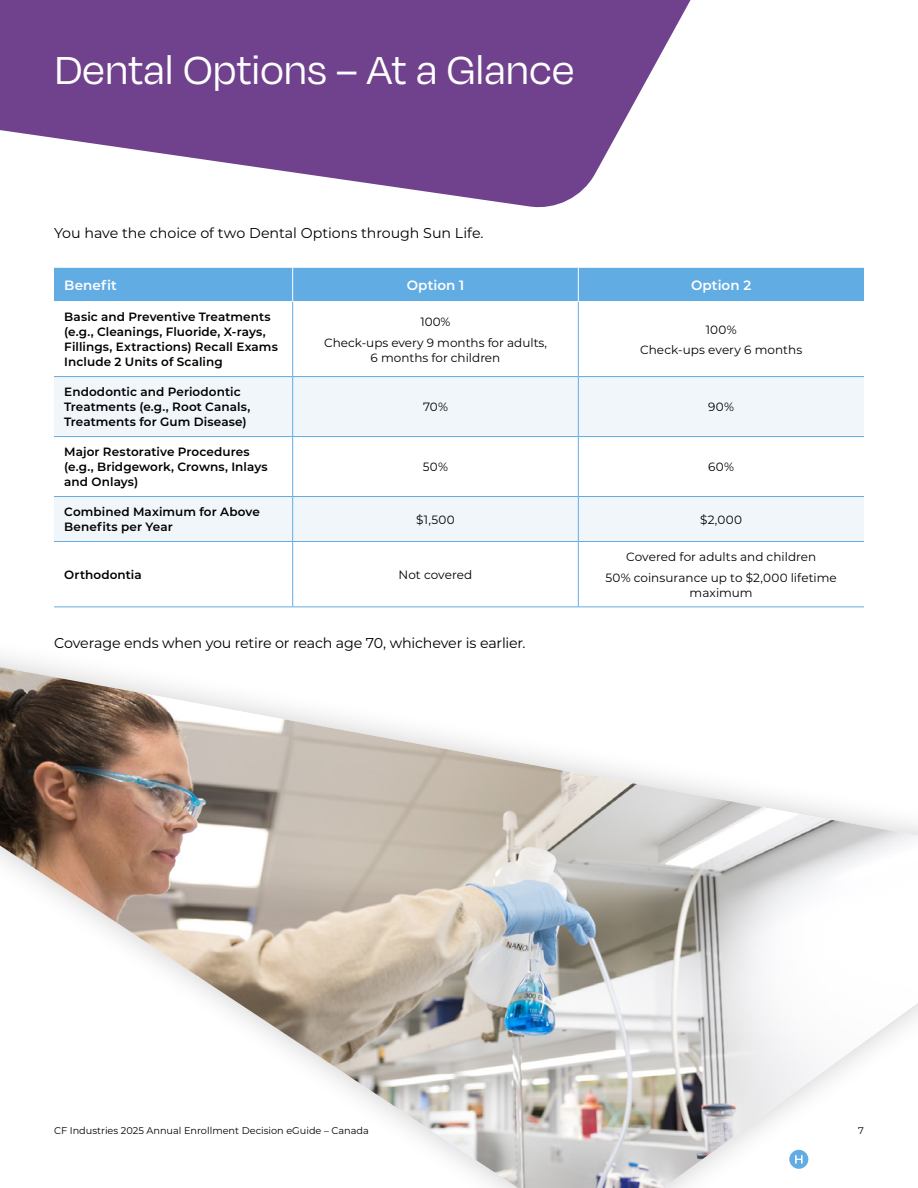
<style>
.page{position:relative;width:918px;height:1188px;background:#fff}
.page>*{position:absolute;margin:0;border:0;box-sizing:border-box;transform-origin:0 0}
.t1{font:45px "Degular";letter-spacing:-.01em;color:#fff}
.t2{font:14.25px "Montserrat";letter-spacing:-.01em;color:#000}
.t3{font:600 13.5px "Montserrat";letter-spacing:.005em;color:#fff}
.t4{font:600 12px/15px "Montserrat";letter-spacing:.01em;color:#000}
.t5{font:12px/20.4px "Montserrat";color:#000;text-align:center}
.t6{font:9.75px "Montserrat";color:#000}
</style>
<div class="page">
<svg style="left:0;top:0;width:691px;height:208px;fill:#70418c"></svg>
<div style="left:54px;top:268px;width:810px;height:33px;background:#62ace4"></div>
<svg style="left:54px;top:377px;width:810px;height:164px;fill:#f1f6fb"></svg>
<hr style="left:578px;top:268px;width:1px;height:33px;background:#fff">
<hr style="left:578px;top:302px;width:1px;height:74px;background:#62ace4">
<hr style="left:578px;top:377px;width:1px;height:59px;background:#62ace4">
<hr style="left:578px;top:437px;width:1px;height:59px;background:#62ace4">
<hr style="left:578px;top:497px;width:1px;height:44px;background:#62ace4">
<hr style="left:578px;top:542px;width:1px;height:64px;background:#62ace4">
<hr style="left:54px;top:376px;width:239px;height:1px;background:#62ace4">
<hr style="left:293px;top:376px;width:285px;height:1px;background:#62ace4">
<hr style="left:578px;top:376px;width:286px;height:1px;background:#62ace4">
<hr style="left:54px;top:496px;width:239px;height:1px;background:#62ace4">
<hr style="left:293px;top:496px;width:285px;height:1px;background:#62ace4">
<hr style="left:578px;top:496px;width:286px;height:1px;background:#62ace4">
<hr style="left:54px;top:606px;width:239px;height:1px;background:#62ace4">
<hr style="left:293px;top:606px;width:285px;height:1px;background:#62ace4">
<hr style="left:578px;top:606px;width:286px;height:1px;background:#62ace4">
<hr style="left:54px;top:436px;width:239px;height:1px;background:#62ace4">
<hr style="left:293px;top:436px;width:285px;height:1px;background:#62ace4">
<hr style="left:578px;top:436px;width:286px;height:1px;background:#62ace4">
<hr style="left:54px;top:541px;width:239px;height:1px;background:#62ace4">
<hr style="left:293px;top:541px;width:285px;height:1px;background:#62ace4">
<hr style="left:578px;top:541px;width:286px;height:1px;background:#62ace4">
<hr style="left:292px;top:268px;width:1px;height:33px;background:#fff">
<hr style="left:292px;top:302px;width:1px;height:74px;background:#62ace4">
<hr style="left:292px;top:377px;width:1px;height:59px;background:#62ace4">
<hr style="left:292px;top:437px;width:1px;height:59px;background:#62ace4">
<hr style="left:292px;top:497px;width:1px;height:44px;background:#62ace4">
<hr style="left:292px;top:542px;width:1px;height:64px;background:#62ace4">
<img style="left:0;top:667px;width:918px;height:521px">
<h1 class="t1" style="left:54px;top:43px;width:522px">Dental Options – At a Glance</h1>
<p class="t2" style="left:54px;top:223px;width:431px">You have the choice of two Dental Options through Sun Life.</p>
<p class="t3" style="left:64px;top:276px;width:54px">Benefit</p>
<p class="t3" style="left:407px;top:276px;width:59px">Option 1</p>
<p class="t3" style="left:691px;top:276px;width:62px">Option 2</p>
<p class="t4" style="left:64px;top:309px;width:215px">Basic and Preventive Treatments (e.g., Cleanings, Fluoride, X-rays, Fillings, Extractions) Recall Exams Include 2 Units of Scaling</p>
<p class="t5" style="left:324px;top:311px;width:224px">100%<br>Check-ups every 9 months for adults,</p>
<p class="t5" style="left:640px;top:319px;width:164px">100%<br>Check-ups every 6 months</p>
<p class="t5" style="left:371px;top:347px;width:131px">6 months for children</p>
<p class="t4" style="left:64px;top:384px;width:188px">Endodontic and Periodontic<br>Treatments (e.g., Root Canals,<br>Treatments for Gum Disease)</p>
<p class="t4" style="left:64px;top:444px;width:205px">Major Restorative Procedures (e.g., Bridgework, Crowns, Inlays and Onlays)</p>
<p class="t5" style="left:423px;top:396px;width:27px">70%</p>
<p class="t5" style="left:708px;top:396px;width:27px">90%</p>
<p class="t5" style="left:423px;top:456px;width:27px">50%</p>
<p class="t5" style="left:708px;top:456px;width:27px">60%</p>
<p class="t4" style="left:64px;top:504px;width:197px">Combined Maximum for Above<br>Benefits per Year</p>
<p class="t5" style="left:416px;top:509px;width:40px">$1,500</p>
<p class="t5" style="left:700px;top:509px;width:43px">$2,000</p>
<p class="t4" style="left:64px;top:567px;width:79px">Orthodontia</p>
<p class="t5" style="left:399px;top:564px;width:75px">Not covered</p>
<p class="t5" style="left:605px;top:546px;width:233px">Covered for adults and children<br>50% coinsurance up to $2,000 lifetime</p>
<p class="t5" style="left:690px;top:582px;width:65px">maximum</p>
<p class="t2" style="left:54px;top:633px;width:473px">Coverage ends when you retire or reach age 70, whichever is earlier.</p>
<p class="t6" style="left:54px;top:1123px;width:316px">CF Industries 2025 Annual Enrollment Decision eGuide – Canada</p>
<p class="t6" style="left:858px;top:1123px;width:7px">7</p>
</div>
